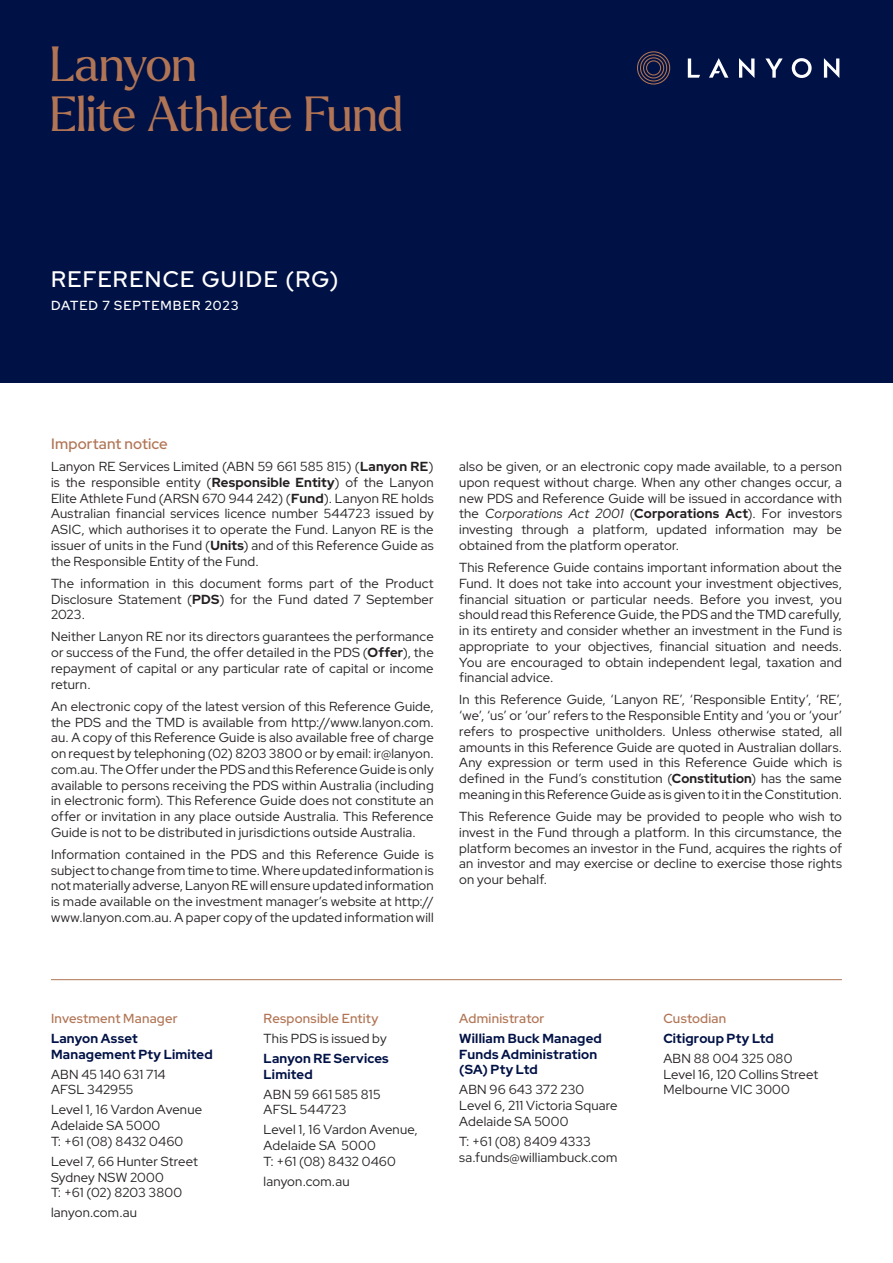
<style>
.page{position:relative;width:893px;height:1263px;background:#fff}
.page>*{position:absolute;margin:0;border:0;box-sizing:border-box;transform-origin:0 0}
.t1{font:48px/49.5px "Larken";letter-spacing:-.015em;color:#b17555}
.t2{font:600 22.5px "Red Hat Display";letter-spacing:.06em;color:#fff}
.Heading_3{font:600 15px "Red Hat Display";letter-spacing:.01em;color:#b17555}
.Body_Text{font:13.2px/15.8px "Red Hat Display";letter-spacing:.015em;color:#231f20;text-align:justify}
.t3{font:700 13.2px/15.8px "Red Hat Display";letter-spacing:.015em;color:#001145}
.t4{font:600 13.2px "Red Hat Display";letter-spacing:.015em;color:#b17555}
.t5{font:600 13.2px "Red Hat Display";letter-spacing:.065em;color:#fff}
.s1{font-weight:700}
.s2{font-style:italic}
</style>
<div class="page">
<div style="left:0;top:0;width:893px;height:383px;background:#001145"></div>
<svg style="left:637px;top:51px;width:33px;height:34px"></svg>
<svg style="left:688px;top:58px;width:12px;height:20px"></svg>
<svg style="left:739px;top:58px;width:15px;height:20px"></svg>
<svg style="left:765px;top:58px;width:18px;height:20px"></svg>
<svg style="left:792px;top:58px;width:20px;height:20px"></svg>
<svg style="left:824px;top:58px;width:15px;height:20px"></svg>
<svg style="left:709px;top:58px;width:19px;height:20px"></svg>
<hr style="left:51px;top:979px;width:791px;height:1px;background:#b17555">
<p class="t1" style="left:50px;top:38px;width:355px">Lanyon<br>Elite Athlete Fund</p>
<h2 class="t2" style="left:51px;top:265px;width:289px">REFERENCE GUIDE (RG)</h2>
<p class="t5" style="left:51px;top:297px;width:189px">DATED 7 SEPTEMBER 2023</p>
<p class="Heading_3" style="left:51px;top:434px;width:118px">Important notice</p>
<p class="Body_Text" style="left:51px;top:458px;width:384px">Lanyon RE Services Limited (ABN 59 661 585 815) (<span class="s1">Lanyon RE</span>) is the responsible entity (<span class="s1">Responsible Entity</span>) of the Lanyon Elite Athlete Fund (ARSN 670 944 242) (<span class="s1">Fund</span>). Lanyon RE holds Australian financial services licence number 544723 issued by ASIC, which authorises it to operate the Fund. Lanyon RE is the issuer of units in the Fund (<span class="s1">Units</span>) and of this Reference Guide as the Responsible Entity of the Fund.</p>
<p class="Body_Text" style="left:51px;top:575px;width:384px">The information in this document forms part of the Product Disclosure Statement (<span class="s1">PDS</span>) for the Fund dated 7 September 2023.</p>
<p class="Body_Text" style="left:51px;top:629px;width:384px">Neither Lanyon RE nor its directors guarantees the performance or success of the Fund, the offer detailed in the PDS (<span class="s1">Offer</span>), the repayment of capital or any particular rate of capital or income return.</p>
<p class="Body_Text" style="left:51px;top:698px;width:384px">An electronic copy of the latest version of this Reference Guide, the PDS and the TMD is available from http://www.lanyon.com. au. A copy of this Reference Guide is also available free of charge on request by telephoning (02) 8203 3800 or by email: ir@lanyon. com.au. The Offer under the PDS and this Reference Guide is only available to persons receiving the PDS within Australia (including in electronic form). This Reference Guide does not constitute an offer or invitation in any place outside Australia. This Reference Guide is not to be distributed in jurisdictions outside Australia.</p>
<p class="Body_Text" style="left:51px;top:846px;width:384px">Information contained in the PDS and this Reference Guide is subject to change from time to time. Where updated information is not materially adverse, Lanyon RE will ensure updated information is made available on the investment manager’s website at http:// www.lanyon.com.au. A paper copy of the updated information will</p>
<p class="Body_Text" style="left:459px;top:458px;width:384px">also be given, or an electronic copy made available, to a person upon request without charge. When any other changes occur, a new PDS and Reference Guide will be issued in accordance with the <span class="s2">Corporations Act 2001</span> (<span class="s1">Corporations Act</span>). For investors investing through a platform, updated information may be obtained from the platform operator.</p>
<p class="Body_Text" style="left:459px;top:559px;width:384px">This Reference Guide contains important information about the Fund. It does not take into account your investment objectives, financial situation or particular needs. Before you invest, you should read this Reference Guide, the PDS and the TMD carefully, in its entirety and consider whether an investment in the Fund is appropriate to your objectives, financial situation and needs.<br>You are encouraged to obtain independent legal, taxation and financial advice.</p>
<p class="Body_Text" style="left:459px;top:692px;width:384px">In this Reference Guide, ‘Lanyon RE’, ‘Responsible Entity’, ‘RE’, ‘we’, ‘us’ or ‘our’ refers to the Responsible Entity and ‘you or ‘your’ refers to prospective unitholders. Unless otherwise stated, all amounts in this Reference Guide are quoted in Australian dollars.<br>Any expression or term used in this Reference Guide which is defined in the Fund’s constitution (<span class="s1">Constitution</span>) has the same meaning in this Reference Guide as is given to it in the Constitution.</p>
<p class="Body_Text" style="left:459px;top:808px;width:384px">This Reference Guide may be provided to people who wish to invest in the Fund through a platform. In this circumstance, the platform becomes an investor in the Fund, acquires the rights of an investor and may exercise or decline to exercise those rights on your behalf.</p>
<p class="t4" style="left:51px;top:1009px;width:128px">Investment Manager</p>
<p class="t3" style="left:51px;top:1030px;width:163px">Lanyon Asset<br>Management Pty Limited</p>
<p class="Body_Text" style="left:51px;top:1066px;width:116px">ABN 45 140 631 714<br>AFSL 342955</p>
<p class="Body_Text" style="left:51px;top:1101px;width:153px;text-align:left">Level 1, 16 Vardon Avenue<br>Adelaide SA 5000<br>T: +61 (08) 8432 0460</p>
<p class="Body_Text" style="left:51px;top:1153px;width:148px;text-align:left">Level 7, 66 Hunter Street<br>Sydney NSW 2000<br>T: +61 (02) 8203 3800</p>
<p class="Body_Text" style="left:51px;top:1204px;width:87px">lanyon.com.au</p>
<p class="t4" style="left:264px;top:1009px;width:116px">Responsible Entity</p>
<p class="Body_Text" style="left:264px;top:1030px;width:125px">This PDS is issued by</p>
<p class="t3" style="left:264px;top:1050px;width:127px">Lanyon RE Services<br>Limited</p>
<p class="Body_Text" style="left:264px;top:1086px;width:118px">ABN 59 661 585 815<br>AFSL 544723</p>
<p class="Body_Text" style="left:264px;top:1121px;width:156px;text-align:left">Level 1, 16 Vardon Avenue,<br>Adelaide SA 5000<br>T: +61 (08) 8432 0460</p>
<p class="Body_Text" style="left:264px;top:1173px;width:87px">lanyon.com.au</p>
<p class="t4" style="left:459px;top:1009px;width:87px">Administrator</p>
<p class="t3" style="left:459px;top:1030px;width:144px">William Buck Managed<br>Funds Administration (SA) Pty Ltd</p>
<p class="Body_Text" style="left:459px;top:1081px;width:160px;text-align:left">ABN 96 643 372 230<br>Level 6, 211 Victoria Square<br>Adelaide SA 5000</p>
<p class="Body_Text" style="left:459px;top:1133px;width:160px">T: +61 (08) 8409 4333 sa.funds@williambuck.com</p>
<p class="t4" style="left:663px;top:1009px;width:64px">Custodian</p>
<p class="t3" style="left:663px;top:1030px;width:112px">Citigroup Pty Ltd</p>
<p class="Body_Text" style="left:663px;top:1050px;width:156px;text-align:left">ABN 88 004 325 080<br>Level 16, 120 Collins Street<br>Melbourne VIC 3000</p>
</div>
